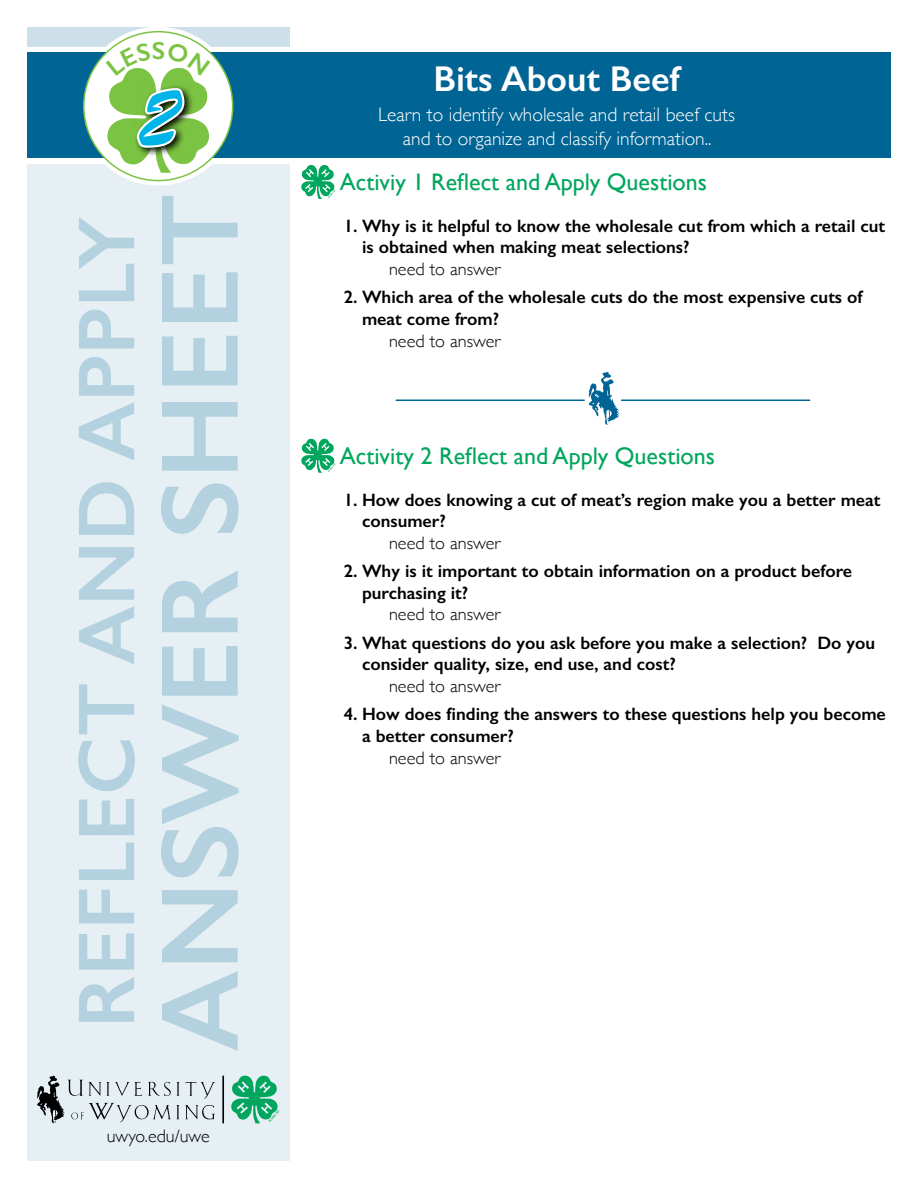
<style>
.page{position:relative;width:918px;height:1188px;background:#fff}
.page>*{position:absolute;margin:0;border:0;box-sizing:border-box;transform-origin:0 0}
.t1{font:600 111px "Gill Sans";color:#b3d1df}
.t2{font:89.85px "Brush Script";color:#00b4e8}
.t3{font:600 81px "Gill Sans";color:#b3d1df}
.t4{font:600 36px "Gill Sans";color:#fff}
.t5{font:24px "Gill Sans";color:#00a65d}
.t6{font:300 19.5px/23.4px "Gill Sans";color:#fff;text-align:center}
.t7{font:600 18px/21.6px "Gill Sans";color:#000}
.t8{font:300 18px "Gill Sans";color:#000}
</style>
<div class="page">
<div style="left:27px;top:164px;width:262px;height:997px;background:#e6f0f4"></div>
<div style="left:27px;top:27px;width:262px;height:19px;background:#cde0ea"></div>
<svg style="left:79px;top:27px;width:159px;height:159px"></svg>
<div style="left:27px;top:52px;width:864px;height:106px;background:#006594"></div>
<div style="left:84px;top:32px;width:149px;height:149px;background:#fff;border-radius:50%"></div>
<svg style="left:37px;top:1076px;width:178px;height:47px"></svg>
<svg style="left:231px;top:1075px;width:48px;height:48px"></svg>
<hr style="left:222px;top:1076px;width:2px;height:47px;background:#000">
<svg style="left:301px;top:165px;width:35px;height:34px"></svg>
<svg style="left:589px;top:372px;width:30px;height:53px"></svg>
<hr style="left:621px;top:400px;width:189px;height:1px;background:#006594">
<hr style="left:396px;top:400px;width:189px;height:1px;background:#006594">
<svg style="left:301px;top:438px;width:35px;height:35px"></svg>
<svg style="left:106px;top:42px;width:104px;height:131px"></svg>
<h2 class="t2" style="left:139px;top:59px;width:41px">2</h2>
<h3 class="t3" style="left:58px;top:1028px;width:813px;rotate:-90deg">REFLECT AND APPLY</h3>
<h1 class="t1" style="left:133px;top:1051px;width:860px;rotate:-90deg">ANSWER SHEET</h1>
<p class="t8" style="left:107px;top:1121px;width:104px">uwyo.edu/uwe</p>
<h3 class="t4" style="left:433px;top:57px;width:248px">Bits About Beef</h3>
<p class="t6" style="left:378px;top:102px;width:358px">Learn to identify wholesale and retail beef cuts and to organize and classify information..</p>
<h3 class="t5" style="left:340px;top:168px;width:369px">Activiy 1 Reflect and Apply Questions</h3>
<p class="t7" style="left:362px;top:215px;width:525px;text-indent:-18px">1. Why is it helpful to know the wholesale cut from which a retail cut is obtained when making meat selections?</p>
<p class="t8" style="left:389px;top:255px;width:113px">need to answer</p>
<p class="t7" style="left:362px;top:286px;width:502px;text-indent:-18px">2. Which area of the wholesale cuts do the most expensive cuts of meat come from?</p>
<p class="t8" style="left:389px;top:327px;width:113px">need to answer</p>
<h3 class="t5" style="left:340px;top:442px;width:377px">Activity 2 Reflect and Apply Questions</h3>
<p class="t7" style="left:362px;top:489px;width:520px;text-indent:-18px">1. How does knowing a cut of meat’s region make you a better meat consumer?</p>
<p class="t8" style="left:389px;top:529px;width:113px">need to answer</p>
<p class="t7" style="left:362px;top:560px;width:492px;text-indent:-18px">2. Why is it important to obtain information on a product before purchasing it?</p>
<p class="t8" style="left:389px;top:600px;width:113px">need to answer</p>
<p class="t7" style="left:362px;top:632px;width:515px;text-indent:-18px">3. What questions do you ask before you make a selection? Do you consider quality, size, end use, and cost?</p>
<p class="t8" style="left:389px;top:672px;width:113px">need to answer</p>
<p class="t7" style="left:362px;top:703px;width:525px;text-indent:-18px">4. How does finding the answers to these questions help you become a better consumer?</p>
<p class="t8" style="left:389px;top:743px;width:113px">need to answer</p>
</div>
